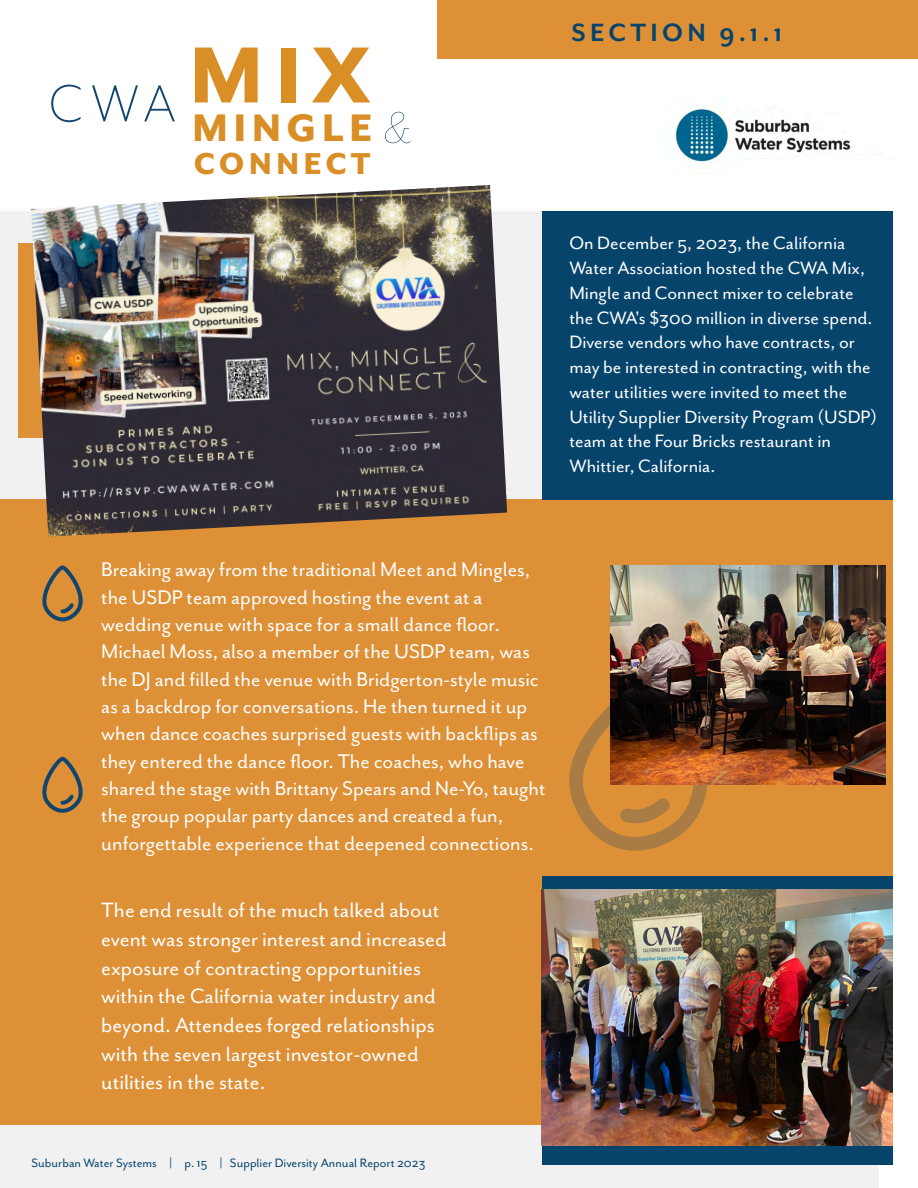
<style>
.page{position:relative;width:918px;height:1188px;background:#fff}
.page>*{position:absolute;margin:0;border:0;box-sizing:border-box;transform-origin:0 0}
.t1{font:300 60.15px "Mr Eaves San OT";color:#12456e}
.t2{font:italic 100 50.25px "Mr Eaves San OT";color:#12456e}
.t3{font:800 44.25px "Mr Eaves San OT";letter-spacing:.12em;color:#d98e26}
.t4{font:800 34.8px "Mr Eaves San OT";letter-spacing:.12em;color:#d98e26}
.t5{font:700 28.8px "Mr Eaves San OT";letter-spacing:.15em;color:#06446c}
.t6{font:23.85px/28.7px "Mr Eaves San OT";color:#fff}
.t7{font:22.8px/27.3px "Mr Eaves San OT";color:#fff}
.t8{font:20.7px/24.8px "Mr Eaves San OT";color:#fff}
.t9{font:14.1px "Mr Eaves San OT";color:#06446c}
</style>
<div class="page">
<div style="left:0;top:211px;width:879px;height:977px;background:#f1f1f1"></div>
<div style="left:0;top:500px;width:893px;height:625px;background:#de9037"></div>
<div style="left:438px;top:0;width:480px;height:59px;background:#de9037"></div>
<div style="left:542px;top:211px;width:350px;height:289px;background:#06446c"></div>
<div style="left:542px;top:876px;width:350px;height:289px;background:#06446c"></div>
<img style="left:675px;top:109px;width:217px;height:64px">
<svg style="left:42px;top:565px;width:41px;height:56px"></svg>
<svg style="left:42px;top:757px;width:41px;height:56px"></svg>
<img style="left:542px;top:890px;width:351px;height:256px">
<div style="left:19px;top:243px;width:82px;height:195px;background:#de9037"></div>
<svg style="left:569px;top:662px;width:139px;height:189px"></svg>
<img style="left:31px;top:185px;width:476px;height:352px">
<img style="left:611px;top:565px;width:275px;height:220px">
<h1 class="t1" style="left:49px;top:71px;width:323px">CWA<sup>MIX</sup></h1>
<h3 class="t3" style="left:192px;top:102px;width:182px">MINGLE</h3>
<h3 class="t4" style="left:194px;top:144px;width:178px">CONNECT</h3>
<h2 class="t2" style="left:383px;top:100px;width:31px">&amp;</h2>
<p class="t5" style="left:572px;top:16px;width:212px">SECTION 9.1.1</p>
<p class="t8" style="left:569px;top:231px;width:309px">On December 5, 2023, the California Water Association hosted the CWA Mix, Mingle and Connect mixer to celebrate the CWA's $300 million in diverse spend.<br>Diverse vendors who have contracts, or may be interested in contracting, with the water utilities were invited to meet the Utility Supplier Diversity Program (USDP) team at the Four Bricks restaurant in Whittier, California.</p>
<p class="t7" style="left:101px;top:556px;width:446px">Breaking away from the traditional Meet and Mingles, the USDP team approved hosting the event at a wedding venue with space for a small dance floor.<br>Michael Moss, also a member of the USDP team, was the DJ and filled the venue with Bridgerton-style music as a backdrop for conversations. He then turned it up when dance coaches surprised guests with backflips as they entered the dance floor. The coaches, who have shared the stage with Brittany Spears and Ne-Yo, taught the group popular party dances and created a fun, unforgettable experience that deepened connections.</p>
<p class="t6" style="left:101px;top:896px;width:347px">The end result of the much talked about event was stronger interest and increased exposure of contracting opportunities within the California water industry and beyond. Attendees forged relationships with the seven largest investor-owned utilities in the state.</p>
<p class="t9" style="left:32px;top:1155px;width:395px">Suburban Water Systems | p. 15 | Supplier Diversity Annual Report 2023</p>
</div>
